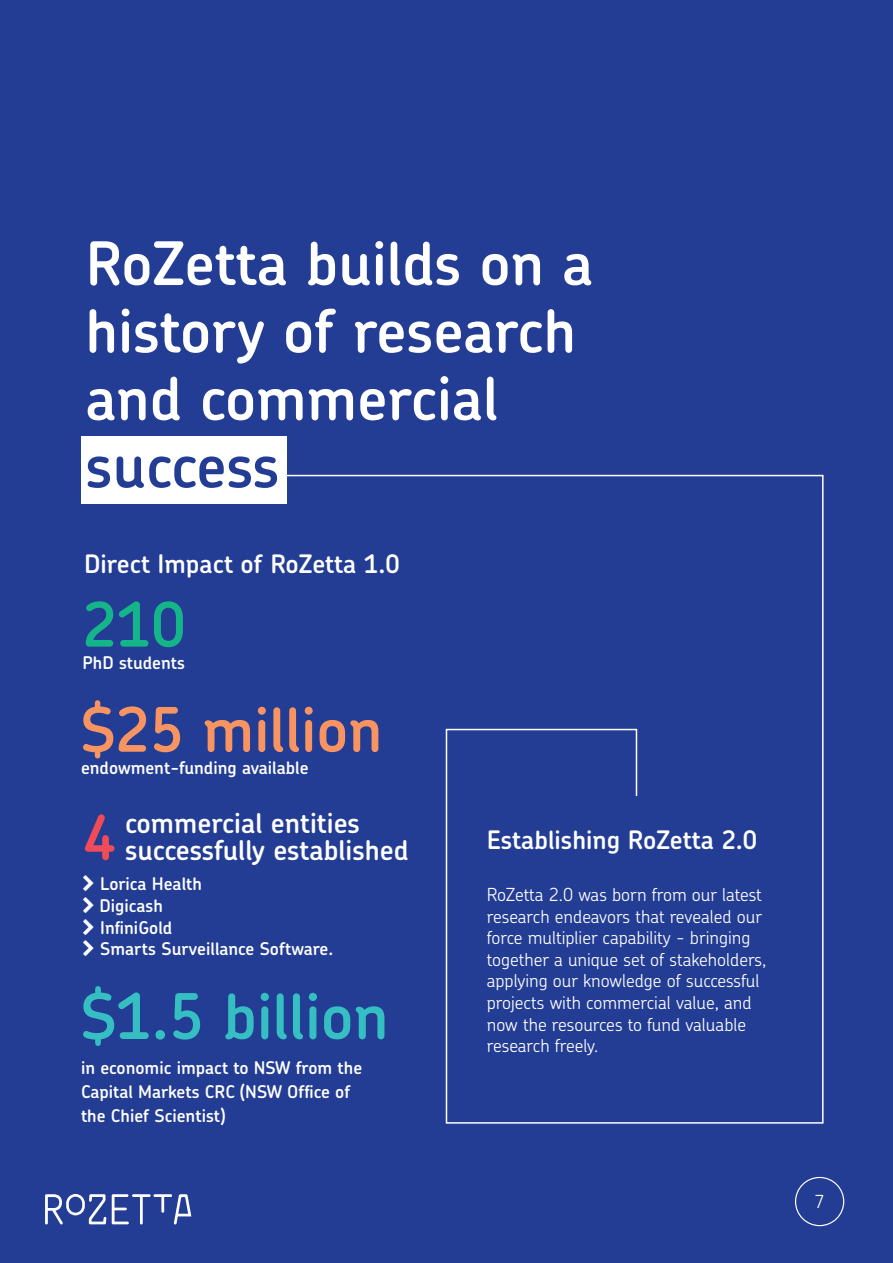
<style>
.page{position:relative;width:893px;height:1263px;background:#233d95}
.page>*{position:absolute;margin:0;border:0;box-sizing:border-box;transform-origin:0 0}
.t1{font:600 63px "Chevin Pro";color:#35bfc2}
.t2{font:600 61.35px "Chevin Pro";color:#f79461}
.t3{font:600 61.35px "Chevin Pro";color:#15b58a}
.t4{font:600 61.35px "Chevin Pro";color:#ef4b58}
.t5{font:600 60px/67.5px "Chevin Pro";color:#fff}
.t6{font:600 27.6px/26.7px "Chevin Pro";color:#fff}
.t7{font:600 25.5px "Chevin Pro";color:#fff}
.t8{font:300 18px/21.6px "Chevin Pro";color:#fff}
.t9{font:600 17.55px/23.9px "Chevin Pro";color:#fff}
.s1{color:#233d95}
</style>
<div class="page">
<div style="left:795px;top:1177px;width:49px;height:49px;border:1px solid #fff;border-radius:50%"></div>
<svg style="left:112px;top:1194px;width:79px;height:30px"></svg>
<svg style="left:45px;top:1194px;width:61px;height:31px"></svg>
<svg style="left:286px;top:474px;width:538px;height:650px"></svg>
<div style="left:81px;top:436px;width:205px;height:68px;background:#fff"></div>
<p class="t5" style="left:86px;top:228px;width:509px">RoZetta builds on a history of research and commercial <span class="s1">success</span></p>
<p class="t7" style="left:84px;top:546px;width:317px">Direct Impact of RoZetta 1.0</p>
<p class="t3" style="left:82px;top:584px;width:105px">210</p>
<p class="t9" style="left:82px;top:650px;width:104px">PhD students</p>
<p class="t2" style="left:81px;top:689px;width:303px">$25 million</p>
<p class="t9" style="left:81px;top:755px;width:229px">endowment-funding available</p>
<p class="t4" style="left:82px;top:797px;width:36px">4</p>
<p class="t6" style="left:125px;top:809px;width:285px">commercial entities successfully established</p>
<p class="t9" style="left:100px;top:871px;width:103px">Lorica Health</p>
<p class="t9" style="left:99px;top:893px;width:65px">Digicash</p>
<p class="t9" style="left:100px;top:915px;width:73px">InfiniGold</p>
<p class="t9" style="left:100px;top:937px;width:234px">Smarts Surveillance Software.</p>
<p class="t1" style="left:81px;top:974px;width:309px">$1.5 billion</p>
<p class="t9" style="left:81px;top:1055px;width:283px">in economic impact to NSW from the<br>Capital Markets CRC (NSW Office of the Chief Scientist)</p>
<p class="t7" style="left:487px;top:822px;width:272px">Establishing RoZetta 2.0</p>
<p class="t8" style="left:487px;top:883px;width:281px">RoZetta 2.0 was born from our latest research endeavors that revealed our force multiplier capability - bringing together a unique set of stakeholders, applying our knowledge of successful projects with commercial value, and now the resources to fund valuable research freely.</p>
<p class="t8" style="left:815px;top:1190px;width:12px">7</p>
</div>
